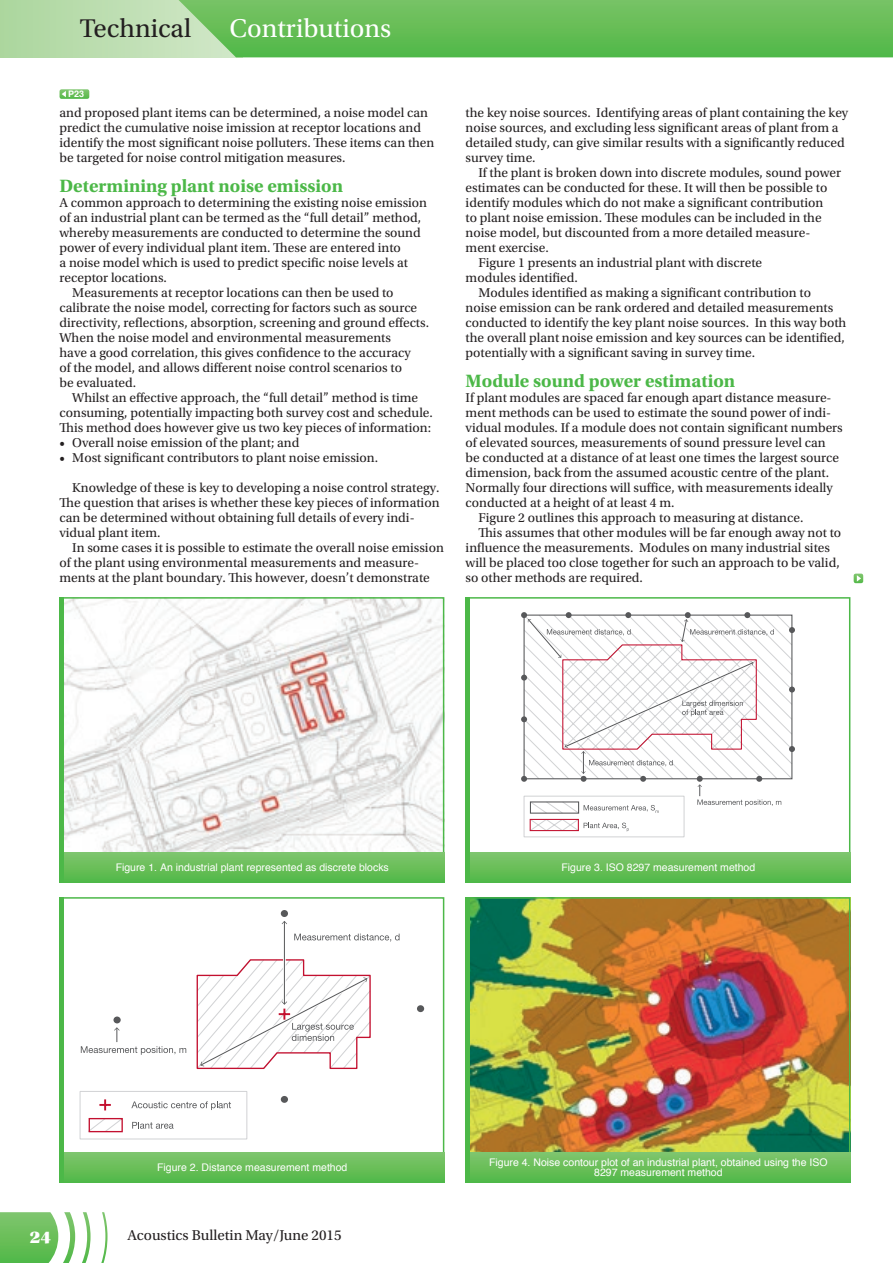
<style>
.page{position:relative;width:893px;height:1263px;background:#fff}
.page>*{position:absolute;margin:0;border:0;box-sizing:border-box;transform-origin:0 0}
.t1{font:27px "Utopia Std";color:#fff}
.t2{font:27px "Utopia Std";color:#231f20}
.t3{font:700 18.75px "Utopia Std";color:#4cb848}
.t4{font:18px "Utopia Std Black Headline";color:#fff}
.t5{font:15px "Utopia Std";color:#231f20}
.t6{font:13.5px/15px "Utopia Std";color:#231f20}
.t7{font:10.5px/10.5px "Helvetica";color:#fff;text-align:center}
.t8{font:700 9px "Helvetica";color:#fff}
</style>
<div class="page">
<svg style="left:0;top:0;width:166px;height:57px;background:#b8dcac"></svg>
<svg style="left:166px;top:0;width:727px;height:57px;background:#6abf5c"></svg>
<svg style="left:101px;top:1212px;width:7px;height:51px"></svg>
<svg style="left:82px;top:1212px;width:9px;height:51px"></svg>
<svg style="left:0;top:1212px;width:75px;height:51px"></svg>
<img style="left:64px;top:600px;width:377px;height:252px">
<div style="left:60px;top:852px;width:384px;height:30px;background:linear-gradient(to bottom,#80c56e,#54b949)"></div>
<hr style="left:60px;top:597px;width:4px;height:285px;background:#4cb848">
<div style="left:281px;top:1096px;width:7px;height:7px;background:#57585a;border-radius:50%"></div>
<div style="left:281px;top:910px;width:7px;height:7px;background:#57585a;border-radius:50%"></div>
<svg style="left:294px;top:934px;width:106px;height:8px"></svg>
<div style="left:113px;top:1016px;width:8px;height:7px;background:#57585a;border-radius:50%"></div>
<div style="left:417px;top:1005px;width:7px;height:7px;background:#57585a;border-radius:50%"></div>
<svg style="left:80px;top:1091px;width:168px;height:48px"></svg>
<div style="left:89px;top:1118px;width:34px;height:14px;border:1px solid #c3102f"></div>
<svg style="left:81px;top:1027px;width:105px;height:28px"></svg>
<hr style="left:284px;top:921px;width:1px;height:83px;background:#57585a">
<svg style="left:282px;top:921px;width:5px;height:3px"></svg>
<svg style="left:196px;top:958px;width:175px;height:112px"></svg>
<div style="left:60px;top:1152px;width:384px;height:30px;background:linear-gradient(to bottom,#80c56e,#54b949)"></div>
<hr style="left:60px;top:897px;width:4px;height:285px;background:#4cb848">
<div style="left:524px;top:796px;width:160px;height:41px;border:1px solid #d1d2d4"></div>
<svg style="left:521px;top:612px;width:274px;height:219px"></svg>
<div style="left:466px;top:852px;width:384px;height:30px;background:linear-gradient(to bottom,#80c56e,#54b949)"></div>
<hr style="left:466px;top:597px;width:4px;height:285px;background:#4cb848">
<img style="left:470px;top:900px;width:377px;height:252px">
<div style="left:466px;top:1152px;width:384px;height:30px;background:linear-gradient(to bottom,#80c56e,#54b949)"></div>
<hr style="left:466px;top:897px;width:4px;height:285px;background:#4cb848">
<svg style="left:60px;top:89px;width:29px;height:10px"></svg>
<svg style="left:854px;top:574px;width:9px;height:9px"></svg>
<h1 class="t2" style="left:80px;top:14px;width:113px">Technical</h1>
<h1 class="t1" style="left:230px;top:14px;width:163px">Contributions</h1>
<p class="t8" style="left:68px;top:87px;width:18px">P23</p>
<p class="t6" style="left:60px;top:105px;width:376px">and proposed plant items can be determined, a noise model can predict the cumulative noise imission at receptor locations and identify the most significant noise polluters. These items can then be targeted for noise control mitigation measures.</p>
<h2 class="t3" style="left:60px;top:175px;width:285px">Determining plant noise emission</h2>
<p class="t6" style="left:60px;top:195px;width:369px">A common approach to determining the existing noise emission</p>
<p class="t6" style="left:60px;top:210px;width:363px">of an industrial plant can be termed as the “full detail” method,</p>
<p class="t6" style="left:60px;top:225px;width:363px">whereby measurements are conducted to determine the sound</p>
<p class="t6" style="left:60px;top:240px;width:343px">power of every individual plant item. These are entered into</p>
<p class="t6" style="left:60px;top:255px;width:350px">a noise model which is used to predict specific noise levels at</p>
<p class="t6" style="left:60px;top:270px;width:109px">receptor locations.</p>
<p class="t6" style="left:72px;top:285px;width:323px">Measurements at receptor locations can then be used to</p>
<p class="t6" style="left:60px;top:300px;width:359px">calibrate the noise model, correcting for factors such as source</p>
<p class="t6" style="left:60px;top:315px;width:371px">directivity, reflections, absorption, screening and ground effects.</p>
<p class="t6" style="left:60px;top:330px;width:333px">When the noise model and environmental measurements</p>
<p class="t6" style="left:60px;top:345px;width:353px">have a good correlation, this gives confidence to the accuracy</p>
<p class="t6" style="left:60px;top:360px;width:344px">of the model, and allows different noise control scenarios to</p>
<p class="t6" style="left:60px;top:375px;width:78px">be evaluated.</p>
<p class="t6" style="left:72px;top:390px;width:347px">Whilst an effective approach, the “full detail” method is time</p>
<p class="t6" style="left:60px;top:405px;width:375px">consuming, potentially impacting both survey cost and schedule.</p>
<p class="t6" style="left:60px;top:420px;width:373px">This method does however give us two key pieces of information:</p>
<p class="t6" style="left:60px;top:435px;width:241px">• Overall noise emission of the plant; and</p>
<p class="t6" style="left:60px;top:450px;width:320px">• Most significant contributors to plant noise emission.</p>
<p class="t6" style="left:60px;top:480px;width:381px;text-indent:13px">Knowledge of these is key to developing a noise control strategy.<br>The question that arises is whether these key pieces of information can be determined without obtaining full details of every indi&shy;vidual plant item.</p>
<p class="t6" style="left:60px;top:540px;width:386px;text-indent:13px">In some cases it is possible to estimate the overall noise emission of the plant using environmental measurements and measure&shy;ments at the plant boundary. This however, doesn’t demonstrate</p>
<p class="t6" style="left:466px;top:105px;width:384px">the key noise sources. Identifying areas of plant containing the key noise sources, and excluding less significant areas of plant from a detailed study, can give similar results with a significantly reduced survey time.</p>
<p class="t6" style="left:478px;top:165px;width:364px">If the plant is broken down into discrete modules, sound power</p>
<p class="t6" style="left:466px;top:180px;width:363px">estimates can be conducted for these. It will then be possible to</p>
<p class="t6" style="left:466px;top:195px;width:359px">identify modules which do not make a significant contribution</p>
<p class="t6" style="left:466px;top:210px;width:358px">to plant noise emission. These modules can be included in the</p>
<p class="t6" style="left:466px;top:225px;width:346px">noise model, but discounted from a more detailed measure-</p>
<p class="t6" style="left:466px;top:240px;width:85px">ment exercise.</p>
<p class="t6" style="left:478px;top:255px;width:285px">Figure 1 presents an industrial plant with discrete</p>
<p class="t6" style="left:466px;top:270px;width:114px">modules identified.</p>
<p class="t6" style="left:478px;top:285px;width:334px">Modules identified as making a significant contribution to</p>
<p class="t6" style="left:466px;top:300px;width:369px">noise emission can be rank ordered and detailed measurements</p>
<p class="t6" style="left:466px;top:315px;width:382px">conducted to identify the key plant noise sources. In this way both</p>
<p class="t6" style="left:466px;top:330px;width:381px">the overall plant noise emission and key sources can be identified,</p>
<p class="t6" style="left:466px;top:345px;width:291px">potentially with a significant saving in survey time.</p>
<h2 class="t3" style="left:466px;top:370px;width:271px">Module sound power estimation</h2>
<p class="t6" style="left:466px;top:390px;width:367px">If plant modules are spaced far enough apart distance measure-</p>
<p class="t6" style="left:466px;top:405px;width:367px">ment methods can be used to estimate the sound power of indi-</p>
<p class="t6" style="left:466px;top:420px;width:379px">vidual modules. If a module does not contain significant numbers</p>
<p class="t6" style="left:466px;top:435px;width:362px">of elevated sources, measurements of sound pressure level can</p>
<p class="t6" style="left:466px;top:450px;width:375px">be conducted at a distance of at least one times the largest source</p>
<p class="t6" style="left:466px;top:465px;width:365px">dimension, back from the assumed acoustic centre of the plant.</p>
<p class="t6" style="left:466px;top:480px;width:369px">Normally four directions will suffice, with measurements ideally</p>
<p class="t6" style="left:466px;top:495px;width:210px">conducted at a height of at least 4 m.</p>
<p class="t6" style="left:478px;top:510px;width:327px">Figure 2 outlines this approach to measuring at distance.</p>
<p class="t6" style="left:478px;top:525px;width:364px">This assumes that other modules will be far enough away not to</p>
<p class="t6" style="left:466px;top:540px;width:366px">influence the measurements. Modules on many industrial sites</p>
<p class="t6" style="left:466px;top:555px;width:376px">will be placed too close together for such an approach to be valid,</p>
<p class="t6" style="left:466px;top:570px;width:179px">so other methods are required.</p>
<p class="t7" style="left:116px;top:862px;width:275px">Figure 1. An industrial plant represented as discrete blocks</p>
<p class="t7" style="left:561px;top:862px;width:195px">Figure 3. ISO 8297 measurement method</p>
<p class="t7" style="left:157px;top:1162px;width:192px">Figure 2. Distance measurement method</p>
<h3 class="t4" style="left:30px;top:1227px;width:23px">24</h3>
<p class="t5" style="left:128px;top:1227px;width:216px">Acoustics Bulletin May/June 2015</p>
<p class="t7" style="left:489px;top:1157px;width:340px">Figure 4. Noise contour plot of an industrial plant, obtained using the ISO<br>8297 measurement method</p>
</div>
